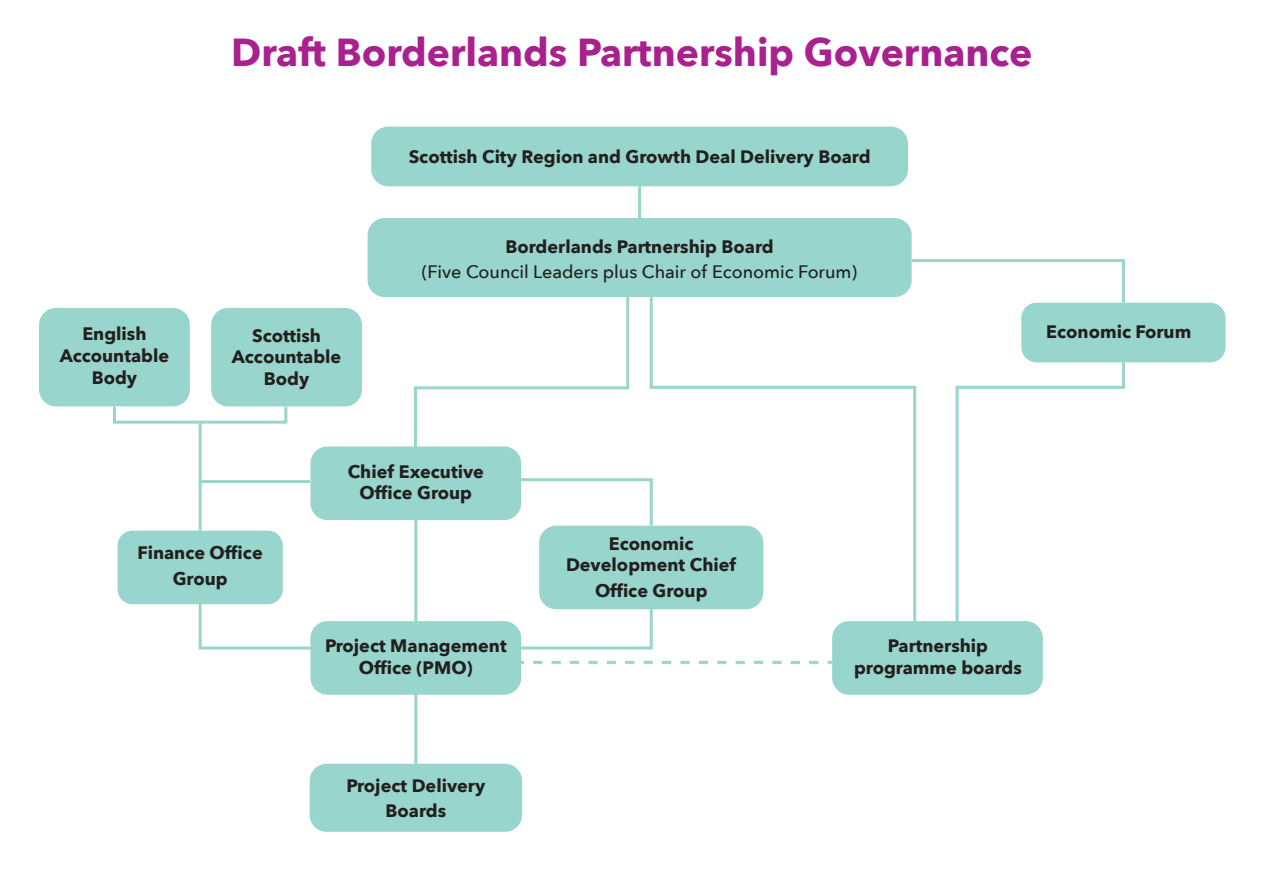
<style>
.page{position:relative;width:1263px;height:893px;background:#fff}
.page>*{position:absolute;margin:0;border:0;box-sizing:border-box;transform-origin:0 0}
.t1{font:700 39px "Avenir Next";color:#a9218e}
.t2{font:700 18px/21.6px "Avenir Next";color:#231f20;text-align:center}
.t3{font:500 18px "Avenir Next";color:#231f20}
</style>
<div class="page">
<div style="left:832px;top:621px;width:211px;height:74px;background:#98d5cc;border-radius:17px"></div>
<div style="left:117px;top:531px;width:166px;height:73px;background:#98d5cc;border-radius:15px"></div>
<div style="left:310px;top:446px;width:211px;height:74px;background:#98d5cc;border-radius:17px"></div>
<svg style="left:514px;top:477px;width:134px;height:52px"></svg>
<div style="left:211px;top:308px;width:151px;height:98px;background:#98d5cc;border-radius:17px"></div>
<div style="left:371px;top:127px;width:537px;height:59px;background:#98d5cc;border-radius:17px"></div>
<div style="left:368px;top:218px;width:544px;height:79px;background:#98d5cc;border-radius:17px"></div>
<div style="left:310px;top:621px;width:211px;height:74px;background:#98d5cc;border-radius:17px"></div>
<div style="left:310px;top:764px;width:212px;height:68px;background:#98d5cc;border-radius:17px"></div>
<div style="left:39px;top:308px;width:151px;height:98px;background:#98d5cc;border-radius:17px"></div>
<div style="left:1021px;top:303px;width:204px;height:59px;background:#98d5cc;border-radius:15px"></div>
<div style="left:539px;top:526px;width:224px;height:83px;background:#98d5cc;border-radius:17px"></div>
<hr style="left:199px;top:422px;width:3px;height:60px;background:#98d5cc">
<div style="left:113px;top:405px;width:174px;height:19px;border:3px solid #98d5cc"></div>
<svg style="left:197px;top:479px;width:116px;height:55px"></svg>
<hr style="left:414px;top:519px;width:3px;height:120px;background:#98d5cc">
<hr style="left:414px;top:687px;width:3px;height:77px;background:#98d5cc">
<svg style="left:412px;top:297px;width:218px;height:157px"></svg>
<svg style="left:648px;top:294px;width:270px;height:336px"></svg>
<svg style="left:954px;top:359px;width:172px;height:271px"></svg>
<svg style="left:909px;top:258px;width:217px;height:48px"></svg>
<svg style="left:197px;top:594px;width:117px;height:57px"></svg>
<svg style="left:511px;top:601px;width:143px;height:50px"></svg>
<svg style="left:533px;top:661px;width:299px;height:3px"></svg>
<hr style="left:638px;top:180px;width:3px;height:48px;background:#98d5cc">
<h1 class="t1" style="left:231px;top:18px;width:803px">Draft Borderlands Partnership Governance</h1>
<p class="t2" style="left:409px;top:145px;width:463px">Scottish City Region and Growth Deal Delivery Board</p>
<p class="t2" style="left:505px;top:235px;width:270px">Borderlands Partnership Board</p>
<p class="t3" style="left:422px;top:257px;width:437px">(Five Council Leaders plus Chair of Economic Forum)</p>
<p class="t2" style="left:60px;top:323px;width:111px">English<br>Accountable<br>Body</p>
<p class="t2" style="left:232px;top:324px;width:111px">Scottish<br>Accountable<br>Body</p>
<p class="t2" style="left:1046px;top:321px;width:147px">Economic Forum</p>
<p class="t2" style="left:138px;top:540px;width:127px;line-height:25.3px">Finance Office<br>Group</p>
<p class="t2" style="left:348px;top:460px;width:138px">Chief Executive<br>Office Group</p>
<p class="t2" style="left:325px;top:635px;width:183px">Project Management<br>Office (PMO)</p>
<p class="t2" style="left:346px;top:773px;width:140px;line-height:24.9px">Project Delivery<br>Boards</p>
<p class="t2" style="left:566px;top:532px;width:172px">Economic<br>Development Chief</p>
<p class="t2" style="left:595px;top:579px;width:114px">Office Group</p>
<p class="t2" style="left:854px;top:635px;width:169px">Partnership programme boards</p>
</div>
